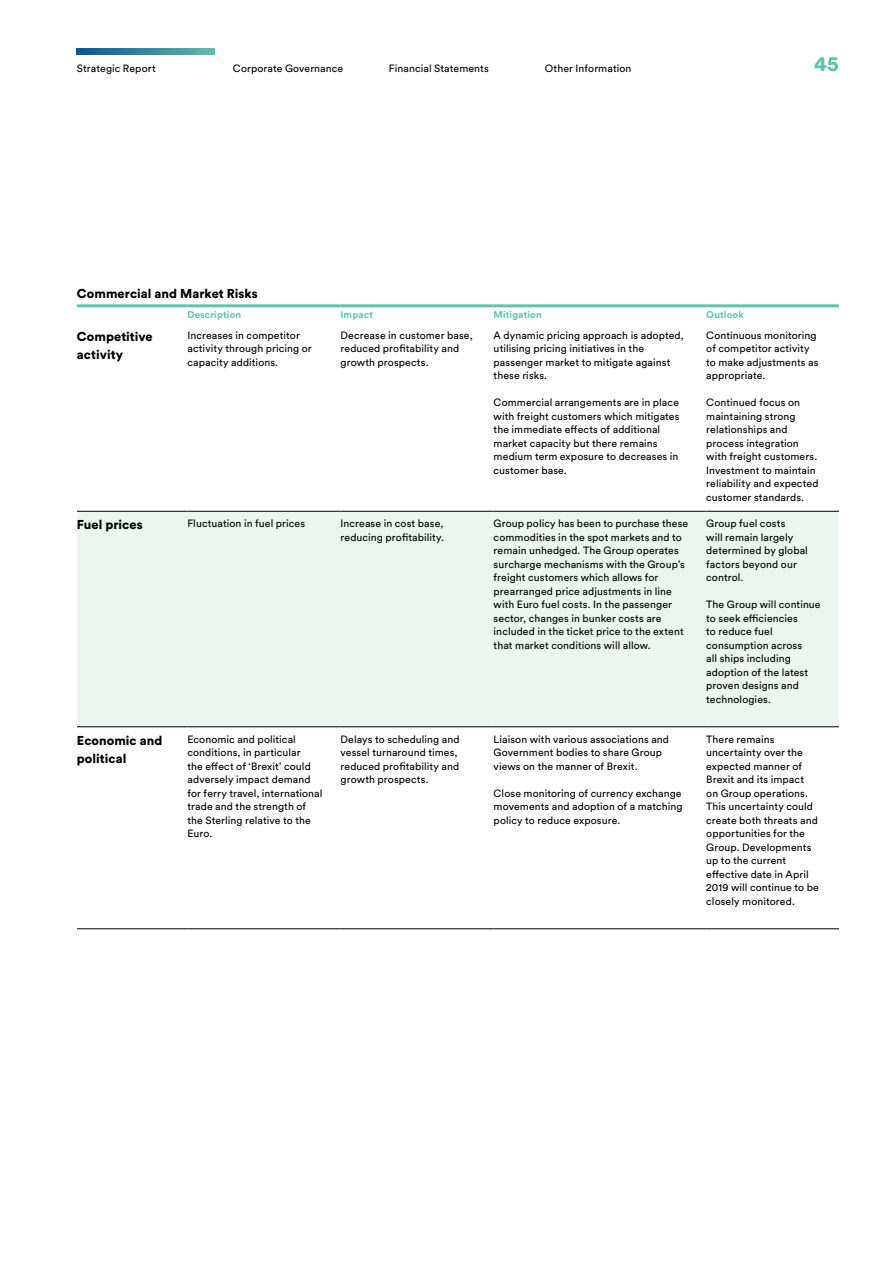
<style>
.page{position:relative;width:893px;height:1263px;background:#fff}
.page>*{position:absolute;margin:0;border:0;box-sizing:border-box;transform-origin:0 0}
.t1{font:900 21px "Circular Std";color:#60c3ad}
.t2{font:900 12.75px/18px "Circular Std";letter-spacing:.005em;color:#000}
.t3{font:10.5px/13.5px "Circular Std";letter-spacing:.01em;color:#000}
.t4{font:700 9.75px "Circular Std";letter-spacing:.015em;color:#60c3ad}
</style>
<div class="page">
<div style="left:77px;top:512px;width:762px;height:214px;background:#ebf6f1"></div>
<hr style="left:77px;top:928px;width:110px;height:1px;background:#000">
<hr style="left:187px;top:928px;width:154px;height:1px;background:#000">
<hr style="left:341px;top:928px;width:153px;height:1px;background:#000">
<hr style="left:494px;top:928px;width:212px;height:1px;background:#000">
<hr style="left:706px;top:928px;width:133px;height:1px;background:#000">
<hr style="left:77px;top:726px;width:110px;height:1px;background:#000">
<hr style="left:187px;top:726px;width:154px;height:1px;background:#000">
<hr style="left:341px;top:726px;width:153px;height:1px;background:#000">
<hr style="left:494px;top:726px;width:212px;height:1px;background:#000">
<hr style="left:706px;top:726px;width:133px;height:1px;background:#000">
<hr style="left:77px;top:511px;width:110px;height:1px;background:#000">
<hr style="left:187px;top:511px;width:154px;height:1px;background:#000">
<hr style="left:341px;top:511px;width:153px;height:1px;background:#000">
<hr style="left:494px;top:511px;width:212px;height:1px;background:#000">
<hr style="left:706px;top:511px;width:133px;height:1px;background:#000">
<hr style="left:77px;top:304px;width:110px;height:3px;background:#60c3ad">
<hr style="left:187px;top:304px;width:154px;height:3px;background:#60c3ad">
<hr style="left:341px;top:304px;width:153px;height:3px;background:#60c3ad">
<hr style="left:494px;top:304px;width:212px;height:3px;background:#60c3ad">
<hr style="left:706px;top:304px;width:133px;height:3px;background:#60c3ad">
<svg style="left:77px;top:49px;width:137px;height:5px"></svg>
<p class="t3" style="left:77px;top:61px;width:80px">Strategic Report</p>
<p class="t3" style="left:233px;top:61px;width:112px">Corporate Governance</p>
<p class="t3" style="left:389px;top:61px;width:101px">Financial Statements</p>
<p class="t3" style="left:545px;top:61px;width:88px">Other Information</p>
<h1 class="t1" style="left:814px;top:50px;width:26px">45</h1>
<p class="t2" style="left:77px;top:285px;width:182px">Commercial and Market Risks</p>
<p class="t4" style="left:187px;top:308px;width:55px">Description</p>
<p class="t4" style="left:341px;top:308px;width:34px">Impact</p>
<p class="t4" style="left:494px;top:308px;width:50px">Mitigation</p>
<p class="t4" style="left:706px;top:308px;width:39px">Outlook</p>
<p class="t2" style="left:77px;top:327px;width:77px">Competitive activity</p>
<p class="t3" style="left:187px;top:328px;width:126px">Increases in competitor activity through pricing or capacity additions.</p>
<p class="t3" style="left:341px;top:328px;width:134px">Decrease in customer base, reduced profitability and growth prospects.</p>
<p class="t3" style="left:494px;top:328px;width:192px">A dynamic pricing approach is adopted, utilising pricing initiatives in the passenger market to mitigate against these risks.</p>
<p class="t3" style="left:494px;top:396px;width:187px">Commercial arrangements are in place with freight customers which mitigates the immediate effects of additional market capacity but there remains medium term exposure to decreases in customer base.</p>
<p class="t3" style="left:706px;top:328px;width:114px">Continuous monitoring of competitor activity to make adjustments as appropriate.</p>
<p class="t3" style="left:706px;top:396px;width:114px">Continued focus on maintaining strong relationships and process integration with freight customers.<br>Investment to maintain reliability and expected customer standards.</p>
<p class="t2" style="left:77px;top:515px;width:67px">Fuel prices</p>
<p class="t3" style="left:187px;top:517px;width:119px">Fluctuation in fuel prices</p>
<p class="t3" style="left:341px;top:517px;width:105px">Increase in cost base, reducing profitability.</p>
<p class="t3" style="left:494px;top:517px;width:196px">Group policy has been to purchase these commodities in the spot markets and to remain unhedged. The Group operates surcharge mechanisms with the Group’s freight customers which allows for prearranged price adjustments in line with Euro fuel costs. In the passenger sector, changes in bunker costs are included in the ticket price to the extent that market conditions will allow.</p>
<p class="t3" style="left:706px;top:517px;width:103px">Group fuel costs<br>will remain largely determined by global factors beyond our control.</p>
<p class="t3" style="left:706px;top:598px;width:116px">The Group will continue to seek efficiencies<br>to reduce fuel consumption across<br>all ships including adoption of the latest proven designs and technologies.</p>
<p class="t2" style="left:77px;top:731px;width:87px">Economic and political</p>
<p class="t3" style="left:187px;top:732px;width:136px">Economic and political conditions, in particular<br>the effect of ‘Brexit’ could adversely impact demand for ferry travel, international trade and the strength of the Sterling relative to the<br>Euro.</p>
<p class="t3" style="left:341px;top:732px;width:121px">Delays to scheduling and vessel turnaround times, reduced profitability and growth prospects.</p>
<p class="t3" style="left:494px;top:732px;width:177px">Liaison with various associations and<br>Government bodies to share Group views on the manner of Brexit.</p>
<p class="t3" style="left:494px;top:786px;width:190px;text-align:justify">Close monitoring of currency exchange movements and adoption of a matching policy to reduce exposure.</p>
<p class="t3" style="left:706px;top:732px;width:114px">There remains uncertainty over the expected manner of<br>Brexit and its impact<br>on Group operations.<br>This uncertainty could create both threats and opportunities for the<br>Group. Developments up to the current effective date in April<br>2019 will continue to be closely monitored.</p>
</div>
